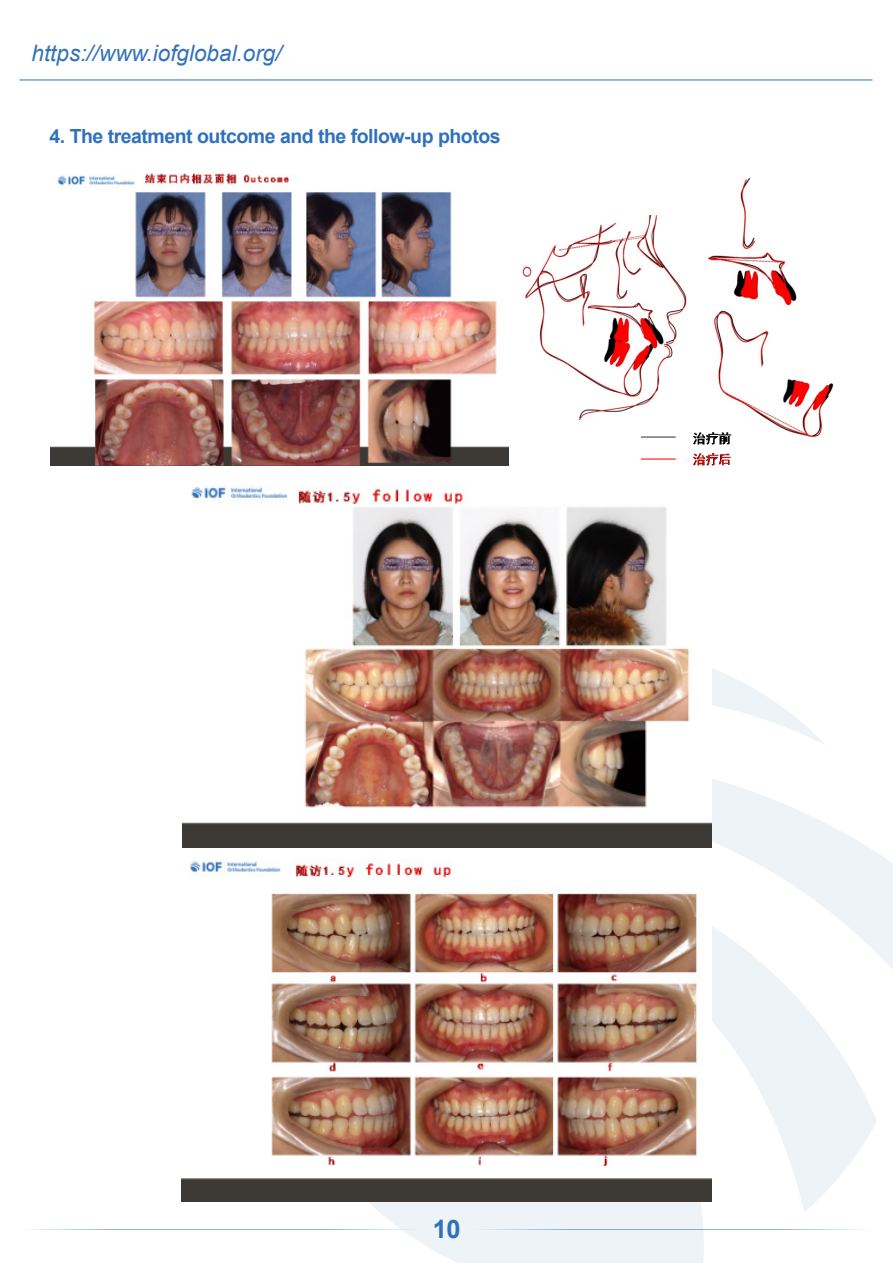
<style>
.page{position:relative;width:893px;height:1263px;background:#fff}
.page>*{position:absolute;margin:0;border:0;box-sizing:border-box;transform-origin:0 0}
.t1{font:700 25.5px "Arial";color:#3071bb}
.t2{font:italic 22.5px "Arial";color:#3071bb}
.t3{font:700 19.5px "Arial";letter-spacing:-.025em;color:#3071bb}
</style>
<div class="page">
<svg style="left:877px;top:853px;width:16px;height:116px;background:#eff4f8"></svg>
<svg style="left:272px;top:779px;width:605px;height:433px;fill:#f2f6fa"></svg>
<svg style="left:269px;top:895px;width:478px;height:368px;fill:#eef3f8"></svg>
<svg style="left:712px;top:668px;width:112px;height:76px"></svg>
<img style="left:50px;top:173px;width:458px;height:292px">
<img style="left:522px;top:177px;width:312px;height:289px">
<img style="left:182px;top:485px;width:530px;height:362px">
<img style="left:182px;top:851px;width:529px;height:350px">
<hr style="left:19px;top:80px;width:853px;height:1px;background:#2b74bc">
<svg style="left:28px;top:1229px;width:391px;height:1px"></svg>
<svg style="left:473px;top:1229px;width:391px;height:1px"></svg>
<p class="t2" style="left:32px;top:38px;width:252px">https://www.iofglobal.org/</p>
<p class="t3" style="left:49px;top:123px;width:453px">4. The treatment outcome and the follow-up photos</p>
<h1 class="t1" style="left:433px;top:1211px;width:29px">10</h1>
</div>
